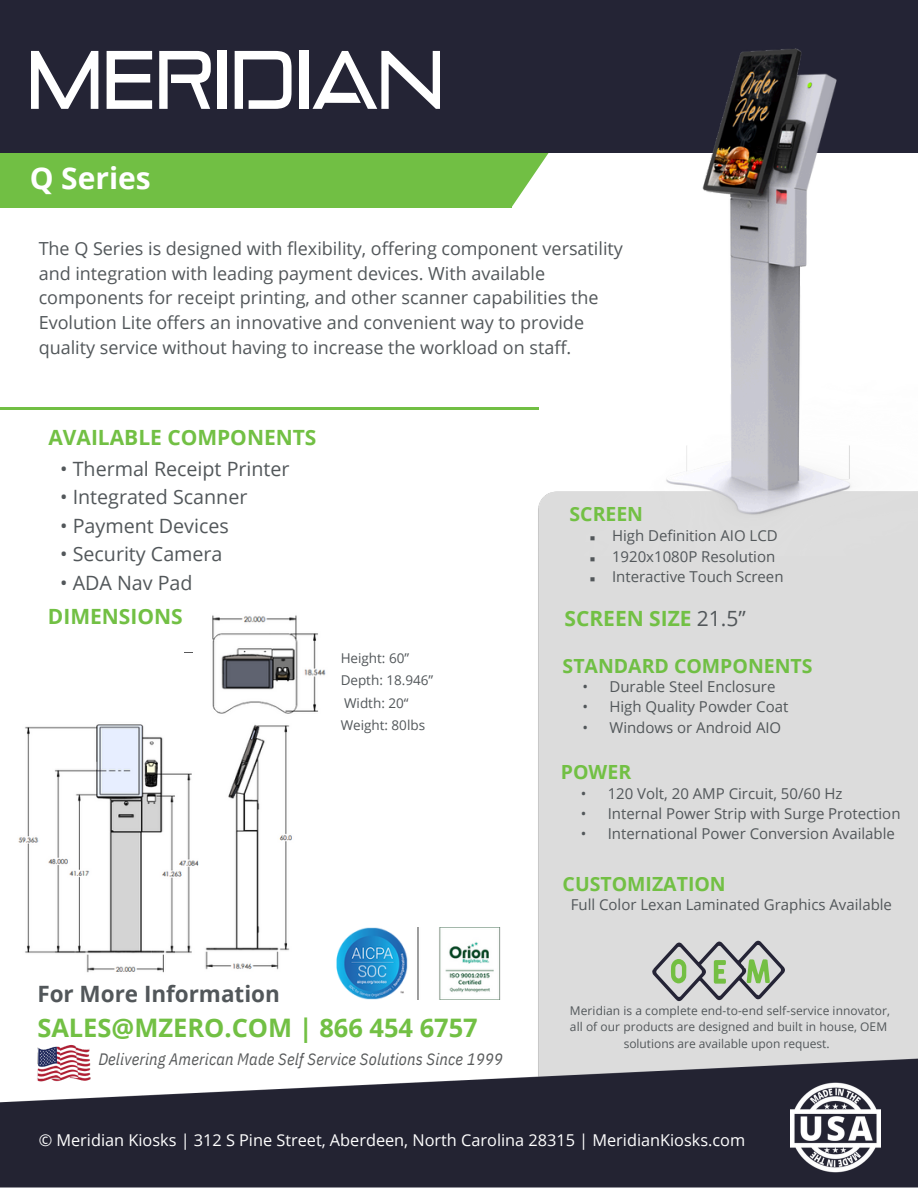
<style>
.page{position:relative;width:918px;height:1188px;background:#fff}
.page>*{position:absolute;margin:0;border:0;box-sizing:border-box;transform-origin:0 0}
.t1{font:700 30px "Open Sans";color:#fff}
.t2{font:700 25.5px "Open Sans";color:#72c044}
.t3{font:700 22.5px "Open Sans";color:#52575a}
.t4{font:700 21px "Open Sans";color:#72c044}
.t5{font:19.65px "Open Sans";color:#52575a}
.t6{font:700 19.5px "Open Sans";color:#72c044}
.t7{font:700 19.5px "Open Sans";color:#70bf44}
.t8{font:18px/24.8px "Open Sans";color:#52575a}
.t9{font:italic 16.5px "IBM Plex Sans Cond";letter-spacing:.01em;color:#585a5b}
.t10{font:16.35px "Open Sans";color:#fff}
.t11{font:15px/20.2px "Open Sans";color:#52575a}
.t12{font:15px/20.2px "Noto Sans CJ Ksc";color:#52575a;text-align:justify}
.t13{font:13.5px "Open Sans";color:#52575a}
.t14{font:12px/15.8px "Open Sans";letter-spacing:.005em;color:#52575a}
.s1{font-weight:400;color:#52575a}
</style>
<div class="page">
<hr style="left:0;top:407px;width:538px;height:3px;background:#71bf44">
<div style="left:0;top:131px;width:511px;height:77px;background:#71bf44"></div>
<div style="left:0;top:0;width:918px;height:153px;background:#242435"></div>
<svg style="left:31px;top:51px;width:67px;height:58px"></svg>
<svg style="left:107px;top:51px;width:45px;height:58px"></svg>
<svg style="left:159px;top:51px;width:52px;height:58px"></svg>
<div style="left:218px;top:51px;width:8px;height:58px;background:#fff"></div>
<svg style="left:235px;top:51px;width:57px;height:58px"></svg>
<div style="left:300px;top:51px;width:8px;height:58px;background:#fff"></div>
<svg style="left:313px;top:72px;width:18px;height:37px"></svg>
<img style="left:0;top:556px;width:918px;height:632px">
<svg style="left:653px;top:940px;width:132px;height:60px;background:#b1b8af"></svg>
<img style="left:791px;top:1082px;width:90px;height:90px">
<img style="left:312px;top:928px;width:216px;height:72px">
<img style="left:17px;top:713px;width:186px;height:263px">
<img style="left:203px;top:610px;width:128px;height:114px">
<img style="left:199px;top:718px;width:97px;height:253px">
<img style="left:331px;top:48px;width:587px;height:508px">
<p class="t1" style="left:30px;top:157px;width:123px">Q Series</p>
<p class="t8" style="left:39px;top:236px;width:586px">The Q Series is designed with flexibility, offering component versatility and integration with leading payment devices. With available components for receipt printing, and other scanner capabilities the Evolution Lite offers an innovative and convenient way to provide quality service without having to increase the workload on staff.</p>
<p class="t4" style="left:49px;top:423px;width:269px">AVAILABLE COMPONENTS</p>
<p class="t5" style="left:60px;top:455px;width:231px">• Thermal Receipt Printer</p>
<p class="t5" style="left:60px;top:483px;width:189px">• Integrated Scanner</p>
<p class="t5" style="left:60px;top:512px;width:170px">• Payment Devices</p>
<p class="t5" style="left:60px;top:540px;width:164px">• Security Camera</p>
<p class="t5" style="left:60px;top:569px;width:134px">• ADA Nav Pad</p>
<p class="t4" style="left:48px;top:602px;width:136px">DIMENSIONS</p>
<p class="t13" style="left:341px;top:648px;width:70px">Height: 60”</p>
<p class="t13" style="left:341px;top:671px;width:94px">Depth: 18.946”</p>
<h6 class="t13" style="left:344px;top:693px;width:66px">Width: 20“</h6>
<p class="t13" style="left:341px;top:716px;width:86px">Weight: 80lbs</p>
<h3 class="t3" style="left:37px;top:978px;width:244px">For More Information</h3>
<h3 class="t2" style="left:37px;top:1009px;width:442px">SALES@MZERO.COM | 866 454 6757</h3>
<p class="t9" style="left:98px;top:1048px;width:406px">Delivering American Made Self Service Solutions Since 1999</p>
<p class="t6" style="left:570px;top:500px;width:75px">SCREEN</p>
<p class="t12" style="left:585px;top:528px;width:16px">▪ ▪ ▪</p>
<h3 class="t11" style="left:612px;top:526px;width:173px">High Definition AIO LCD<br>1920x1080P Resolution<br>Interactive Touch Screen</h3>
<p class="t4" style="left:565px;top:603px;width:183px">SCREEN SIZE <span class="s1">21.5”</span></p>
<h2 class="t7" style="left:563px;top:652px;width:251px">STANDARD COMPONENTS</h2>
<h4 class="t11" style="left:582px;top:676px;width:7px;text-align:justify">• • •</h4>
<p class="t11" style="left:609px;top:676px;width:180px">Durable Steel Enclosure<br>High Quality Powder Coat<br>Windows or Android AIO</p>
<p class="t6" style="left:561px;top:758px;width:72px">POWER</p>
<h6 class="t11" style="left:581px;top:783px;width:7px;text-align:justify">• • •</h6>
<h3 class="t11" style="left:608px;top:783px;width:294px">120 Volt, 20 AMP Circuit, 50/60 Hz<br>Internal Power Strip with Surge Protection<br>International Power Conversion Available</h3>
<p class="t6" style="left:563px;top:870px;width:165px">CUSTOMIZATION</p>
<p class="t11" style="left:571px;top:894px;width:323px">Full Color Lexan Laminated Graphics Available</p>
<h3 class="t14" style="left:570px;top:1003px;width:322px">Meridian is a complete end-to-end self-service innovator, all of our products are designed and built in house, OEM</h3>
<p class="t14" style="left:624px;top:1036px;width:207px">solutions are available upon request.</p>
<p class="t10" style="left:39px;top:1129px;width:708px">© Meridian Kiosks | 312 S Pine Street, Aberdeen, North Carolina 28315 | MeridianKiosks.com</p>
</div>
